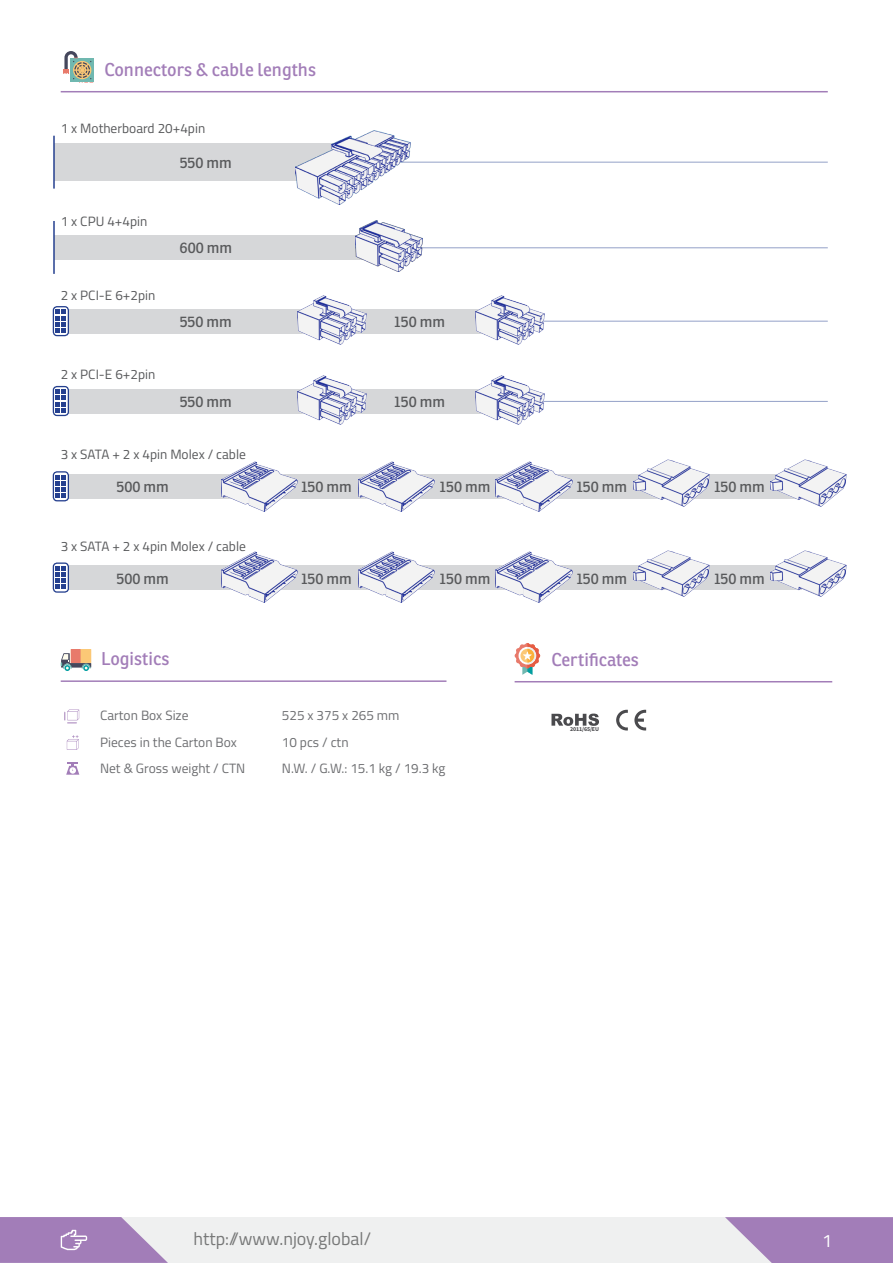
<style>
.page{position:relative;width:893px;height:1263px;background:#fff}
.page>*{position:absolute;margin:0;border:0;box-sizing:border-box;transform-origin:0 0}
.t1{font:18px "Ronnia";color:#a27db8}
.t2{font:18px "Titillium";color:#777878}
.t3{font:18px "Titillium";color:#fff}
.t4{font:15px "Ronnia";color:#58595b}
.t5{font:13.5px "Titillium";color:#58595b}
.t6{font:13.5px "Titillium";color:#6d6e71}
.t7{font:700 6px "Source Sans Pro";letter-spacing:-.025em;color:#4a4a4d}
</style>
<div class="page">
<div style="left:0;top:1217px;width:893px;height:46px;background:#eff0f0"></div>
<svg style="left:725px;top:1217px;width:168px;height:46px;background:#ac8dbf"></svg>
<svg style="left:0;top:1217px;width:168px;height:46px;background:#ae8fc1"></svg>
<hr style="left:61px;top:91px;width:767px;height:1px;background:#a27db8">
<svg style="left:67px;top:735px;width:12px;height:15px"></svg>
<svg style="left:66px;top:762px;width:13px;height:13px"></svg>
<svg style="left:64px;top:709px;width:15px;height:15px"></svg>
<hr style="left:61px;top:680px;width:385px;height:2px;background:#a27db8">
<div style="left:71px;top:649px;width:20px;height:14px;background:#fbc876"></div>
<div style="left:71px;top:649px;width:10px;height:14px;background:#e87a6b"></div>
<svg style="left:61px;top:653px;width:30px;height:18px"></svg>
<hr style="left:515px;top:681px;width:317px;height:1px;background:#a27db8">
<svg style="left:514px;top:643px;width:26px;height:32px"></svg>
<svg style="left:616px;top:710px;width:12px;height:20px"></svg>
<svg style="left:634px;top:710px;width:12px;height:20px"></svg>
<svg style="left:551px;top:713px;width:48px;height:13px"></svg>
<div style="left:70px;top:58px;width:24px;height:24px;background:#70b8b0"></div>
<svg style="left:63px;top:51px;width:30px;height:32px"></svg>
<hr style="left:291px;top:162px;width:537px;height:1px;background:#25408f">
<hr style="left:291px;top:247px;width:537px;height:1px;background:#25408f">
<hr style="left:291px;top:321px;width:537px;height:1px;background:#25408f">
<hr style="left:291px;top:401px;width:537px;height:1px;background:#25408f">
<div style="left:54px;top:143px;width:306px;height:38px;background:#d6d7d9"></div>
<div style="left:54px;top:235px;width:350px;height:25px;background:#d6d7d9"></div>
<div style="left:68px;top:309px;width:447px;height:25px;background:#d6d7d9"></div>
<div style="left:68px;top:389px;width:447px;height:24px;background:#d6d7d9"></div>
<div style="left:68px;top:474px;width:733px;height:24px;background:#d6d7d9"></div>
<div style="left:68px;top:565px;width:733px;height:25px;background:#d6d7d9"></div>
<img style="left:295px;top:130px;width:115px;height:75px">
<img style="left:355px;top:221px;width:68px;height:51px">
<img style="left:297px;top:295px;width:69px;height:49px">
<img style="left:297px;top:376px;width:69px;height:48px">
<img style="left:358px;top:461px;width:77px;height:51px">
<img style="left:358px;top:552px;width:77px;height:50px">
<img style="left:496px;top:461px;width:76px;height:51px">
<img style="left:496px;top:552px;width:76px;height:50px">
<img style="left:221px;top:461px;width:76px;height:51px">
<img style="left:221px;top:552px;width:76px;height:50px">
<img style="left:771px;top:460px;width:76px;height:47px">
<img style="left:771px;top:550px;width:76px;height:47px">
<img style="left:633px;top:460px;width:76px;height:47px">
<img style="left:633px;top:550px;width:76px;height:47px">
<img style="left:475px;top:295px;width:69px;height:49px">
<img style="left:475px;top:376px;width:69px;height:48px">
<hr style="left:53px;top:136px;width:2px;height:53px;background:#25408f">
<hr style="left:53px;top:221px;width:2px;height:53px;background:#25408f">
<div style="left:53px;top:386px;width:16px;height:30px;border:1px solid #25408f;border-radius:4px"></div>
<svg style="left:56px;top:390px;width:10px;height:22px"></svg>
<div style="left:53px;top:306px;width:16px;height:30px;border:1px solid #25408f;border-radius:4px"></div>
<svg style="left:56px;top:310px;width:10px;height:22px"></svg>
<div style="left:53px;top:471px;width:16px;height:30px;border:1px solid #25408f;border-radius:4px"></div>
<svg style="left:56px;top:475px;width:10px;height:23px"></svg>
<div style="left:53px;top:562px;width:16px;height:31px;border:1px solid #25408f;border-radius:4px"></div>
<svg style="left:56px;top:566px;width:10px;height:23px"></svg>
<h1 class="t1" style="left:104px;top:58px;width:213px">Connectors &amp; cable lengths</h1>
<p class="t5" style="left:61px;top:118px;width:146px">1 x Motherboard 20+4pin</p>
<p class="t5" style="left:61px;top:211px;width:88px">1 x CPU 4+4pin</p>
<p class="t5" style="left:61px;top:285px;width:96px">2 x PCI-E 6+2pin</p>
<p class="t5" style="left:61px;top:365px;width:96px">2 x PCI-E 6+2pin</p>
<p class="t4" style="left:180px;top:153px;width:53px">550 mm</p>
<p class="t4" style="left:180px;top:238px;width:54px">600 mm</p>
<p class="t4" style="left:180px;top:312px;width:53px">550 mm</p>
<p class="t4" style="left:180px;top:392px;width:53px">550 mm</p>
<p class="t5" style="left:61px;top:445px;width:187px">3 x SATA + 2 x 4pin Molex / cable</p>
<p class="t4" style="left:116px;top:478px;width:54px">500 mm</p>
<p class="t5" style="left:61px;top:536px;width:187px">3 x SATA + 2 x 4pin Molex / cable</p>
<p class="t4" style="left:116px;top:569px;width:54px">500 mm</p>
<h1 class="t1" style="left:101px;top:647px;width:70px">Logistics</h1>
<p class="t6" style="left:100px;top:705px;width:90px">Carton Box Size</p>
<p class="t6" style="left:100px;top:732px;width:138px">Pieces in the Carton Box</p>
<p class="t6" style="left:100px;top:759px;width:147px">Net &amp; Gross weight / CTN</p>
<p class="t4" style="left:394px;top:312px;width:52px">150 mm</p>
<p class="t4" style="left:301px;top:478px;width:52px">150 mm</p>
<p class="t4" style="left:301px;top:569px;width:52px">150 mm</p>
<p class="t4" style="left:394px;top:392px;width:52px">150 mm</p>
<p class="t4" style="left:440px;top:478px;width:52px">150 mm</p>
<p class="t4" style="left:440px;top:569px;width:52px">150 mm</p>
<p class="t6" style="left:282px;top:705px;width:119px">525 x 375 x 265 mm</p>
<p class="t6" style="left:282px;top:732px;width:68px">10 pcs / ctn</p>
<p class="t6" style="left:282px;top:759px;width:165px">N.W. / G.W.: 15.1 kg / 19.3 kg</p>
<p class="t4" style="left:576px;top:478px;width:52px">150 mm</p>
<p class="t4" style="left:576px;top:569px;width:52px">150 mm</p>
<h1 class="t1" style="left:551px;top:648px;width:89px">Certificates</h1>
<p class="t7" style="left:570px;top:725px;width:30px">2011/65/EU</p>
<p class="t4" style="left:714px;top:478px;width:52px">150 mm</p>
<p class="t4" style="left:714px;top:569px;width:52px">150 mm</p>
<h1 class="t2" style="left:193px;top:1225px;width:179px">http://www.njoy.global/</h1>
<h1 class="t3" style="left:822px;top:1227px;width:12px">1</h1>
</div>
